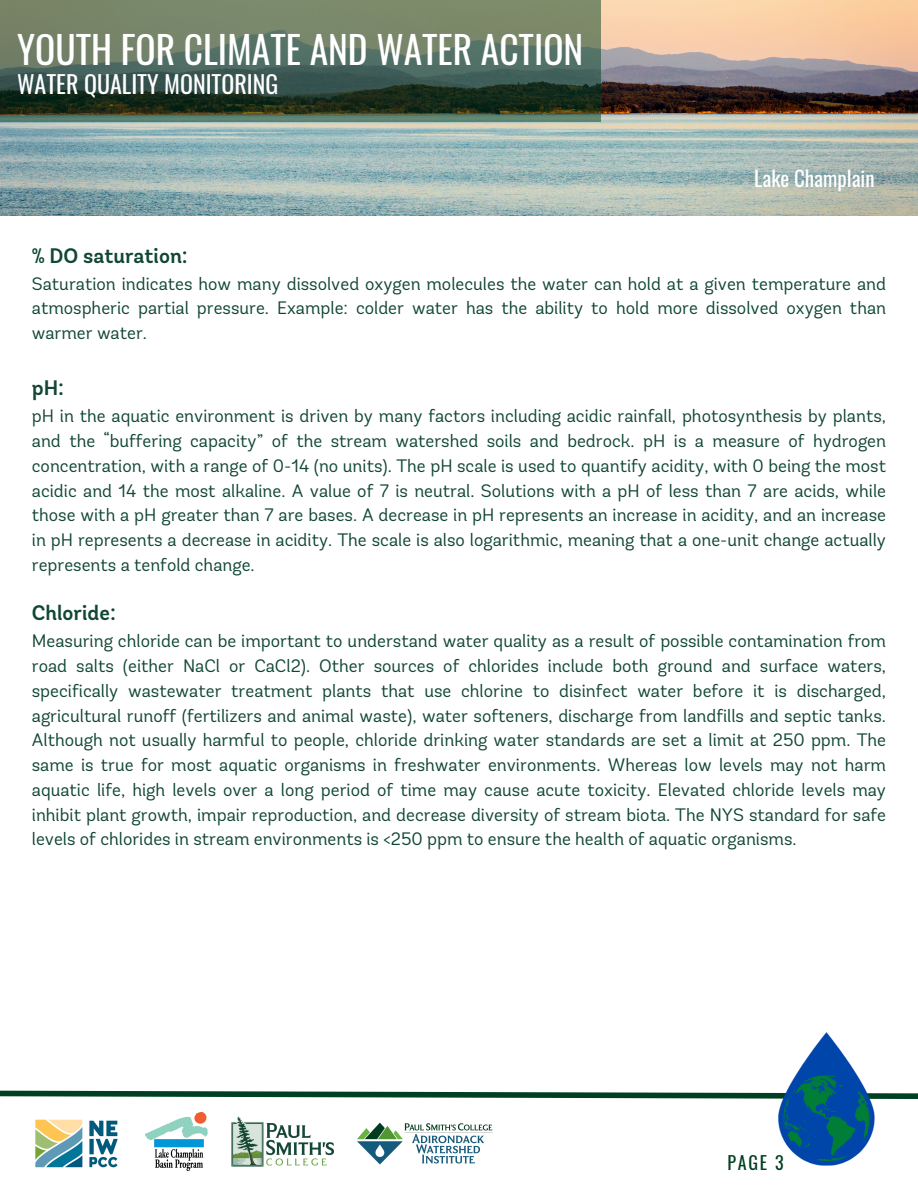
<style>
.page{position:relative;width:918px;height:1188px;background:#fff}
.page>*{position:absolute;margin:0;border:0;box-sizing:border-box;transform-origin:0 0}
.t1{font:37.5px "Oswald";color:#fff}
.t2{font:24px "Oswald";color:#fff}
.t3{font:600 21px "Andes";color:#114734}
.t4{font:21px "Oswald";color:#fff}
.t5{font:18px/24.8px "Andes";color:#114734;text-align:justify}
.t6{font:18px "Oswald";color:#004022}
</style>
<div class="page">
<svg style="left:0;top:1090px;width:707px;height:9px"></svg>
<img style="left:707px;top:1032px;width:211px;height:134px">
<img style="left:0;top:0;width:918px;height:215px">
<svg style="left:0;top:0;width:601px;height:121px;background:#536854"></svg>
<img style="left:231px;top:1117px;width:103px;height:49px">
<img style="left:357px;top:1122px;width:135px;height:43px">
<img style="left:145px;top:1112px;width:62px;height:59px">
<img style="left:35px;top:1119px;width:83px;height:49px">
<p class="t1" style="left:17px;top:20px;width:568px">YOUTH FOR CLIMATE AND WATER ACTION</p>
<p class="t2" style="left:17px;top:65px;width:263px">WATER QUALITY MONITORING</p>
<p class="t4" style="left:754px;top:162px;width:122px">Lake Champlain</p>
<p class="t3" style="left:32px;top:247px;width:157px">% DO saturation:</p>
<h1 class="t5" style="left:32px;top:273px;width:856px">Saturation indicates how many dissolved oxygen molecules the water can hold at a given temperature and atmospheric partial pressure. Example: colder water has the ability to hold more dissolved oxygen than warmer water.</h1>
<h2 class="t3" style="left:32px;top:380px;width:34px">pH:</h2>
<p class="t5" style="left:32px;top:405px;width:856px">pH in the aquatic environment is driven by many factors including acidic rainfall, photosynthesis by plants, and the “buffering capacity” of the stream watershed soils and bedrock. pH is a measure of hydrogen concentration, with a range of 0-14 (no units). The pH scale is used to quantify acidity, with 0 being the most acidic and 14 the most alkaline. A value of 7 is neutral. Solutions with a pH of less than 7 are acids, while those with a pH greater than 7 are bases. A decrease in pH represents an increase in acidity, and an increase in pH represents a decrease in acidity. The scale is also logarithmic, meaning that a one-unit change actually represents a tenfold change.</p>
<p class="t3" style="left:32px;top:605px;width:86px">Chloride:</p>
<p class="t5" style="left:32px;top:630px;width:856px">Measuring chloride can be important to understand water quality as a result of possible contamination from road salts (either NaCl or CaCl2). Other sources of chlorides include both ground and surface waters, specifically wastewater treatment plants that use chlorine to disinfect water before it is discharged, agricultural runoff (fertilizers and animal waste), water softeners, discharge from landfills and septic tanks.<br>Although not usually harmful to people, chloride drinking water standards are set a limit at 250 ppm. The same is true for most aquatic organisms in freshwater environments. Whereas low levels may not harm aquatic life, high levels over a long period of time may cause acute toxicity. Elevated chloride levels may inhibit plant growth, impair reproduction, and decrease diversity of stream biota. The NYS standard for safe levels of chlorides in stream environments is &lt;250 ppm to ensure the health of aquatic organisms.</p>
<p class="t6" style="left:727px;top:1148px;width:58px">PAGE 3</p>
</div>
